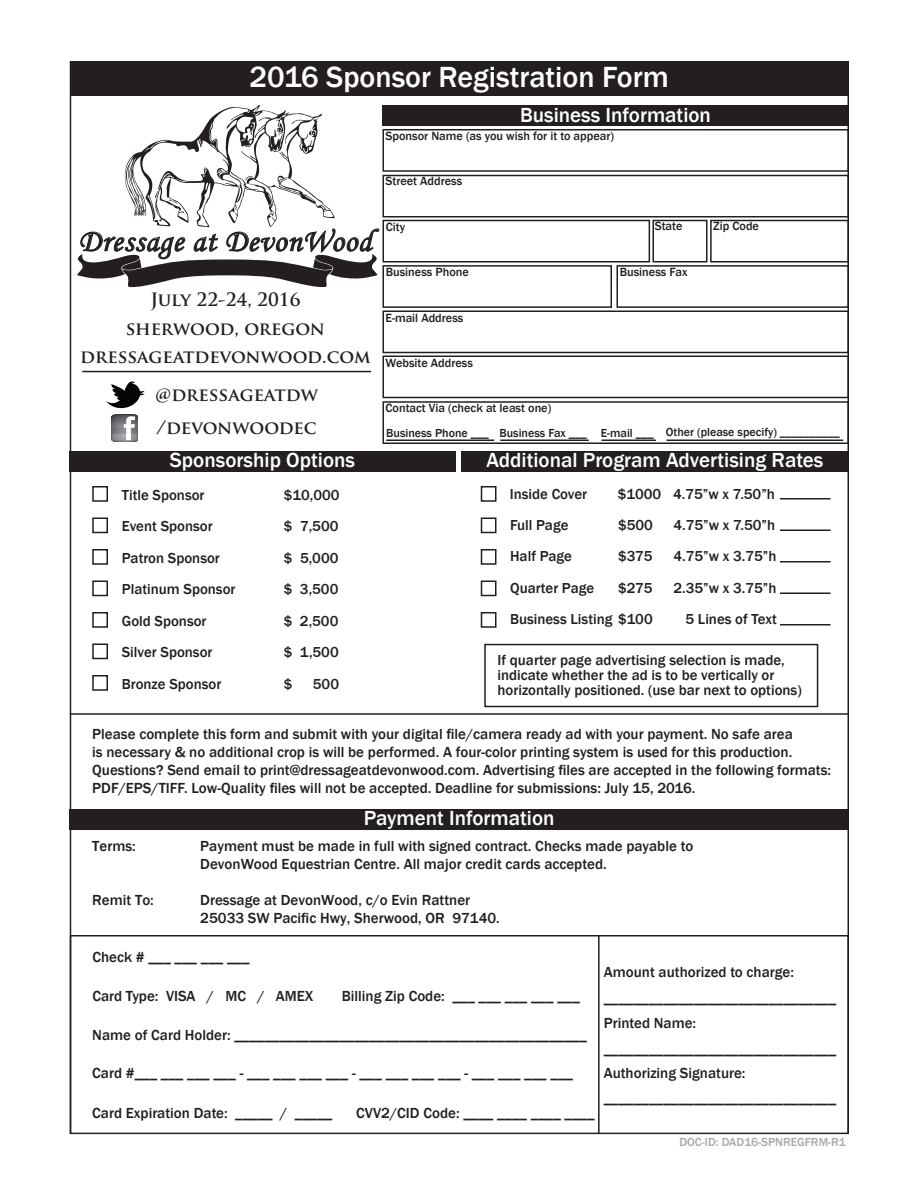
<style>
.page{position:relative;width:918px;height:1188px;background:#fff}
.page>*{position:absolute;margin:0;border:0;box-sizing:border-box;transform-origin:0 0}
.t1{font:31.65px "Monotype Corsiva";letter-spacing:.025em;color:#231f20}
.t2{font:500 30px "Franklin Gothic";color:#fff}
.t3{font:500 21px "Franklin Gothic";color:#fff}
.t4{font:700 18px/28.5px "Trajan Pro";color:#231f20;text-align:center}
.t5{font:500 15px/25.2px "Franklin Gothic";color:#231f20}
.t6{font:500 14.85px/15px "Franklin Gothic";color:#231f20}
.t7{font:500 12.3px "Franklin Gothic";color:#231f20}
.t8{font:500 12px "Franklin Gothic";color:#231f20}
.t9{font:500 12px "Franklin Gothic";color:#a8a9ad}
</style>
<div class="page">
<div style="left:70px;top:61px;width:779px;height:33px;background:#231f20"></div>
<div style="left:70px;top:66px;width:779px;height:30px;background:#231f20"></div>
<div style="left:382px;top:105px;width:467px;height:20px;background:#231f20"></div>
<div style="left:382px;top:129px;width:467px;height:43px;border:2px solid #231f20"></div>
<div style="left:382px;top:175px;width:467px;height:43px;border:2px solid #231f20"></div>
<div style="left:382px;top:220px;width:268px;height:42px;border:2px solid #231f20"></div>
<div style="left:652px;top:220px;width:56px;height:42px;border:2px solid #231f20"></div>
<div style="left:710px;top:220px;width:139px;height:42px;border:2px solid #231f20"></div>
<div style="left:382px;top:310px;width:467px;height:43px;border:2px solid #231f20"></div>
<div style="left:382px;top:356px;width:467px;height:42px;border:2px solid #231f20"></div>
<div style="left:382px;top:265px;width:230px;height:43px;border:2px solid #231f20"></div>
<div style="left:616px;top:265px;width:233px;height:43px;border:2px solid #231f20"></div>
<div style="left:382px;top:401px;width:467px;height:43px;border:2px solid #231f20"></div>
<hr style="left:386px;top:440px;width:108px;height:1px;background:#231f20">
<hr style="left:500px;top:440px;width:89px;height:1px;background:#231f20">
<hr style="left:602px;top:440px;width:54px;height:1px;background:#231f20">
<hr style="left:667px;top:440px;width:176px;height:1px;background:#231f20">
<div style="left:70px;top:451px;width:386px;height:20px;background:#231f20"></div>
<div style="left:70px;top:810px;width:386px;height:20px;background:#231f20"></div>
<div style="left:461px;top:451px;width:387px;height:20px;background:#231f20"></div>
<div style="left:446px;top:810px;width:402px;height:20px;background:#231f20"></div>
<div style="left:70px;top:935px;width:779px;height:199px;border:2px solid #231f20"></div>
<hr style="left:70px;top:62px;width:1px;height:1072px;background:#231f20">
<hr style="left:848px;top:62px;width:1px;height:1072px;background:#231f20">
<div style="left:92px;top:486px;width:16px;height:16px;border:2px solid #231f20"></div>
<div style="left:481px;top:486px;width:15px;height:16px;border:2px solid #231f20"></div>
<div style="left:92px;top:518px;width:16px;height:15px;border:2px solid #231f20"></div>
<div style="left:481px;top:518px;width:15px;height:15px;border:2px solid #231f20"></div>
<div style="left:92px;top:549px;width:16px;height:16px;border:2px solid #231f20"></div>
<div style="left:481px;top:549px;width:15px;height:16px;border:2px solid #231f20"></div>
<div style="left:92px;top:580px;width:16px;height:16px;border:2px solid #231f20"></div>
<div style="left:481px;top:580px;width:15px;height:16px;border:2px solid #231f20"></div>
<div style="left:92px;top:612px;width:16px;height:16px;border:2px solid #231f20"></div>
<div style="left:481px;top:612px;width:15px;height:16px;border:2px solid #231f20"></div>
<div style="left:92px;top:644px;width:16px;height:15px;border:2px solid #231f20"></div>
<div style="left:92px;top:675px;width:16px;height:16px;border:2px solid #231f20"></div>
<hr style="left:70px;top:713px;width:779px;height:2px;background:#231f20">
<div style="left:484px;top:644px;width:334px;height:63px;border:2px solid #231f20"></div>
<hr style="left:780px;top:498px;width:51px;height:2px;background:#231f20">
<hr style="left:780px;top:530px;width:51px;height:1px;background:#231f20">
<hr style="left:780px;top:561px;width:51px;height:1px;background:#231f20">
<hr style="left:780px;top:592px;width:51px;height:2px;background:#231f20">
<hr style="left:780px;top:624px;width:51px;height:2px;background:#231f20">
<hr style="left:598px;top:935px;width:2px;height:198px;background:#231f20">
<svg style="left:77px;top:105px;width:302px;height:183px"></svg>
<svg style="left:106px;top:381px;width:39px;height:27px"></svg>
<svg style="left:111px;top:415px;width:27px;height:26px"></svg>
<hr style="left:82px;top:371px;width:289px;height:1px;background:#231f20">
<h2 class="t2" style="left:250px;top:58px;width:421px">2016 Sponsor Registration Form</h2>
<h3 class="t3" style="left:520px;top:102px;width:192px">Business Information</h3>
<p class="t7" style="left:386px;top:128px;width:230px">Sponsor Name (as you wish for it to appear)</p>
<p class="t7" style="left:386px;top:174px;width:78px">Street Address</p>
<p class="t7" style="left:386px;top:219px;width:21px">City</p>
<p class="t7" style="left:655px;top:219px;width:29px">State</p>
<p class="t7" style="left:713px;top:219px;width:47px">Zip Code</p>
<h1 class="t1" style="left:79px;top:222px;width:295px">Dressage at DevonWood</h1>
<p class="t4" style="left:80px;top:286px;width:292px">JULY 22-24, 2016<br>SHERWOOD, OREGON<br>DRESSAGEATDEVONWOOD.COM</p>
<p class="t4" style="left:155px;top:378px;width:164px;line-height:33px;text-align:left">@DRESSAGEATDW /DEVONWOODEC</p>
<p class="t7" style="left:386px;top:265px;width:85px">Business Phone</p>
<p class="t7" style="left:620px;top:265px;width:69px">Business Fax</p>
<p class="t7" style="left:386px;top:310px;width:79px">E-mail Address</p>
<p class="t7" style="left:386px;top:355px;width:89px">Website Address</p>
<p class="t7" style="left:386px;top:401px;width:167px">Contact Via (check at least one)</p>
<p class="t8" style="left:386px;top:425px;width:455px">Business Phone ___ Business Fax ___ E-mail ___ Other (please specify) __________</p>
<h3 class="t3" style="left:170px;top:447px;width:187px">Sponsorship Options</h3>
<h3 class="t3" style="left:486px;top:447px;width:339px">Additional Program Advertising Rates</h3>
<p class="t6" style="left:122px;top:488px;width:84px">Title Sponsor</p>
<p class="t6" style="left:284px;top:488px;width:57px">$10,000</p>
<p class="t6" style="left:510px;top:486px;width:79px">Inside Cover</p>
<p class="t6" style="left:618px;top:486px;width:159px">$1000 4.75”w x 7.50”h</p>
<p class="t6" style="left:122px;top:519px;width:92px">Event Sponsor</p>
<p class="t6" style="left:284px;top:519px;width:56px">$ 7,500</p>
<p class="t6" style="left:510px;top:518px;width:60px">Full Page</p>
<p class="t6" style="left:618px;top:518px;width:36px">$500</p>
<p class="t6" style="left:674px;top:518px;width:103px">4.75”w x 7.50”h</p>
<p class="t6" style="left:122px;top:551px;width:100px">Patron Sponsor</p>
<p class="t6" style="left:284px;top:551px;width:56px">$ 5,000</p>
<p class="t6" style="left:510px;top:549px;width:63px">Half Page</p>
<p class="t6" style="left:618px;top:549px;width:36px">$375</p>
<p class="t6" style="left:674px;top:549px;width:104px">4.75”w x 3.75”h</p>
<p class="t6" style="left:122px;top:582px;width:115px">Platinum Sponsor</p>
<p class="t6" style="left:284px;top:582px;width:56px">$ 3,500</p>
<p class="t6" style="left:510px;top:581px;width:86px">Quarter Page</p>
<p class="t6" style="left:618px;top:581px;width:36px">$275</p>
<p class="t6" style="left:673px;top:581px;width:104px">2.35”w x 3.75”h</p>
<p class="t6" style="left:122px;top:614px;width:86px">Gold Sponsor</p>
<p class="t6" style="left:284px;top:614px;width:56px">$ 2,500</p>
<p class="t6" style="left:510px;top:612px;width:144px">Business Listing $100</p>
<p class="t6" style="left:685px;top:612px;width:93px">5 Lines of Text</p>
<p class="t6" style="left:122px;top:645px;width:92px">Silver Sponsor</p>
<p class="t6" style="left:284px;top:645px;width:56px">$ 1,500</p>
<p class="t6" style="left:498px;top:653px;width:306px">If quarter page advertising selection is made, indicate whether the ad is to be vertically or horizontally positioned. (use bar next to options)</p>
<p class="t6" style="left:122px;top:677px;width:101px">Bronze Sponsor</p>
<p class="t6" style="left:284px;top:677px;width:10px">$</p>
<p class="t6" style="left:313px;top:677px;width:28px">500</p>
<p class="t5" style="left:92px;top:726px;width:740px;line-height:18px">Please complete this form and submit with your digital file/camera ready ad with your payment. No safe area<br>is necessary &amp; no additional crop is will be performed. A four-color printing system is used for this production.<br>Questions? Send email to print@dressageatdevonwood.com. Advertising files are accepted in the following formats:<br>PDF/EPS/TIFF. Low-Quality files will not be accepted. Deadline for submissions: July 15, 2016.</p>
<h3 class="t3" style="left:364px;top:805px;width:192px">Payment Information</h3>
<p class="t5" style="left:92px;top:833px;width:45px">Terms:</p>
<p class="t5" style="left:200px;top:837px;width:495px;line-height:18px">Payment must be made in full with signed contract. Checks made payable to<br>DevonWood Equestrian Centre. All major credit cards accepted.</p>
<p class="t5" style="left:92px;top:887px;width:63px">Remit To:</p>
<p class="t5" style="left:200px;top:891px;width:301px;line-height:18px">Dressage at DevonWood, c/o Evin Rattner<br>25033 SW Pacific Hwy, Sherwood, OR 97140.</p>
<p class="t5" style="left:92px;top:944px;width:159px">Check # ___ ___ ___ ___</p>
<p class="t5" style="left:92px;top:983px;width:223px">Card Type: VISA / MC / AMEX</p>
<p class="t5" style="left:342px;top:983px;width:240px">Billing Zip Code: ___ ___ ___ ___ ___</p>
<p class="t5" style="left:92px;top:1023px;width:496px">Name of Card Holder: _______________________________________________</p>
<p class="t5" style="left:92px;top:1060px;width:482px">Card #___ ___ ___ ___ - ___ ___ ___ ___ - ___ ___ ___ ___ - ___ ___ ___ ___</p>
<p class="t5" style="left:92px;top:1101px;width:242px">Card Expiration Date: _____ / _____</p>
<p class="t5" style="left:356px;top:1101px;width:240px">CVV2/CID Code: ____ ____ ____ ____</p>
<p class="t5" style="left:604px;top:960px;width:234px">Amount authorized to charge: _______________________________<br>Printed Name: _______________________________<br>Authorizing Signature: _______________________________</p>
<p class="t9" style="left:679px;top:1134px;width:168px">DOC-ID: DAD16-SPNREGFRM-R1</p>
</div>
